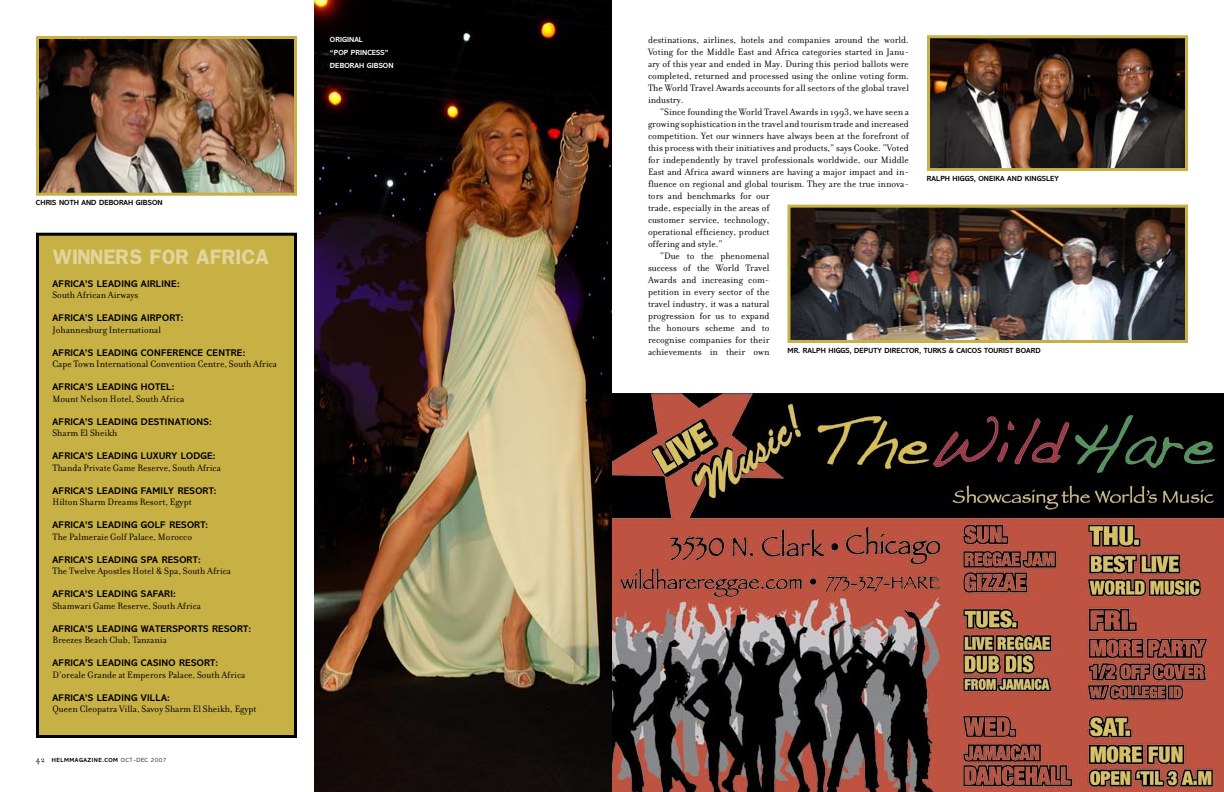
<style>
.page{position:relative;width:1224px;height:792px;background:#fff}
.page>*{position:absolute;margin:0;border:0;box-sizing:border-box;transform-origin:0 0}
._08__music_heads{font:18px "Franklin Demi";color:#e3d49c}
._01__body_text___serif{font:10px/12px "Filosofia";color:#000;text-align:justify}
._06__heads___sans{font:700 9.8px "Abadi";letter-spacing:.025em;color:#000}
._07__captions_--_sans{font:700 7.5px "Abadi";letter-spacing:.01em;color:#000}
._07__captions_--_sans-2{font:700 7.5px/13px "Abadi";letter-spacing:.01em;color:#fff}
.t1{font:700 6px "Abadi";letter-spacing:.08em;color:#000}
.s1{font-family:"Filosofia";font-weight:400;font-size:8.5px}
.s2{font-weight:300}
</style>
<div class="page">
<img style="left:612px;top:393px;width:612px;height:399px">
<img style="left:791px;top:209px;width:393px;height:130px">
<div style="left:787px;top:205px;width:401px;height:138px;border:3px solid #c7b044"></div>
<img style="left:931px;top:39px;width:253px;height:128px">
<div style="left:927px;top:35px;width:261px;height:136px;border:3px solid #c7b044"></div>
<div style="left:37px;top:234px;width:258px;height:502px;background:#c7b044"></div>
<div style="left:36px;top:233px;width:261px;height:505px;border:3px solid #000"></div>
<img style="left:315px;top:0;width:297px;height:792px">
<img style="left:40px;top:40px;width:253px;height:152px">
<div style="left:36px;top:36px;width:261px;height:160px;border:3px solid #c7b044"></div>
<p class="_07__captions_--_sans" style="left:36px;top:199px;width:128px">CHRIS NOTH AND DEBORAH GIBSON</p>
<p class="_08__music_heads" style="left:52px;top:244px;width:218px">WINNERS FOR AFRICA</p>
<p class="_06__heads___sans" style="left:52px;top:278px;width:129px">AFRICA’S LEADING AIRLINE:</p>
<p class="_01__body_text___serif" style="left:52px;top:290px;width:88px">South African Airways</p>
<p class="_06__heads___sans" style="left:52px;top:313px;width:132px">AFRICA’S LEADING AIRPORT:</p>
<p class="_01__body_text___serif" style="left:52px;top:324px;width:110px">Johannesburg International</p>
<p class="_06__heads___sans" style="left:52px;top:347px;width:194px">AFRICA’S LEADING CONFERENCE CENTRE:</p>
<p class="_01__body_text___serif" style="left:52px;top:359px;width:226px">Cape Town International Convention Centre, South Africa</p>
<p class="_06__heads___sans" style="left:52px;top:382px;width:123px">AFRICA’S LEADING HOTEL:</p>
<p class="_01__body_text___serif" style="left:52px;top:393px;width:133px">Mount Nelson Hotel, South Africa</p>
<p class="_06__heads___sans" style="left:52px;top:416px;width:161px">AFRICA’S LEADING DESTINATIONS:</p>
<p class="_01__body_text___serif" style="left:52px;top:428px;width:66px">Sharm El Sheikh</p>
<p class="_06__heads___sans" style="left:52px;top:451px;width:165px">AFRICA’S LEADING LUXURY LODGE:</p>
<p class="_01__body_text___serif" style="left:52px;top:462px;width:170px">Thanda Private Game Reserve, South Africa</p>
<p class="_06__heads___sans" style="left:52px;top:485px;width:166px">AFRICA’S LEADING FAMILY RESORT:</p>
<p class="_01__body_text___serif" style="left:52px;top:497px;width:141px">Hilton Sharm Dreams Resort, Egypt</p>
<p class="_06__heads___sans" style="left:52px;top:520px;width:157px">AFRICA’S LEADING GOLF RESORT:</p>
<p class="_01__body_text___serif" style="left:52px;top:531px;width:141px">The Palmeraie Golf Palace, Morocco</p>
<p class="_06__heads___sans" style="left:52px;top:554px;width:150px">AFRICA’S LEADING SPA RESORT:</p>
<p class="_01__body_text___serif" style="left:52px;top:566px;width:180px">The Twelve Apostles Hotel &amp; Spa, South Africa</p>
<p class="_06__heads___sans" style="left:52px;top:589px;width:125px">AFRICA’S LEADING SAFARI:</p>
<p class="_01__body_text___serif" style="left:52px;top:600px;width:150px">Shamwari Game Reserve, South Africa</p>
<p class="_06__heads___sans" style="left:52px;top:623px;width:200px">AFRICA’S LEADING WATERSPORTS RESORT:</p>
<p class="_01__body_text___serif" style="left:52px;top:635px;width:116px">Breezes Beach Club, Tanzania</p>
<p class="_06__heads___sans" style="left:52px;top:658px;width:167px">AFRICA’S LEADING CASINO RESORT:</p>
<p class="_01__body_text___serif" style="left:52px;top:669px;width:194px">D’oreale Grande at Emperors Palace, South Africa</p>
<p class="_06__heads___sans" style="left:52px;top:692px;width:119px">AFRICA’S LEADING VILLA:</p>
<p class="_01__body_text___serif" style="left:52px;top:704px;width:206px">Queen Cleopatra Villa, Savoy Sharm El Sheikh, Egypt</p>
<p class="t1" style="left:36px;top:757px;width:132px"><span class="s1">42</span> HELMMAGAZINE.COM <span class="s2">OCT–DEC 2007</span></p>
<p class="_07__captions_--_sans-2" style="left:330px;top:33px;width:65px">ORIGINAL<br>“POP PRINCESS”<br>DEBORAH GIBSON</p>
<p class="_01__body_text___serif" style="left:648px;top:34px;width:263px">destinations, airlines, hotels and companies around the world.<br>Voting for the Middle East and Africa categories started in Janu&shy;ary of this year and ended in May. During this period ballots were completed, returned and processed using the online voting form.<br>The World Travel Awards accounts for all sectors of the global travel industry.</p>
<p class="_01__body_text___serif" style="left:648px;top:106px;width:263px;text-align:left;text-indent:12px">“Since founding the World Travel Awards in 1993, we have seen a growing sophistication in the travel and tourism trade and increased competition. Yet our winners have always been at the forefront of this process with their initiatives and products,” says Cooke. “Voted for independently by travel professionals worldwide, our Middle East and Africa award winners are having a major impact and in&shy;fluence on regional and global tourism. They are the true innova&shy;tors and benchmarks for our<br>trade, especially in the areas of<br>customer service, technology,<br>operational efficiency, product<br>offering and style.”</p>
<p class="_01__body_text___serif" style="left:648px;top:250px;width:123px;text-indent:12px">“Due to the phenomenal success of the World Travel Awards and increasing com&shy;petition in every sector of the travel industry, it was a natural progression for us to expand the honours scheme and to recognise companies for their achievements in their own</p>
<p class="_07__captions_--_sans" style="left:927px;top:174px;width:134px">RALPH HIGGS, ONEIKA AND KINGSLEY</p>
<p class="_07__captions_--_sans" style="left:787px;top:346px;width:255px">MR. RALPH HIGGS, DEPUTY DIRECTOR, TURKS &amp; CAICOS TOURIST BOARD</p>
</div>
